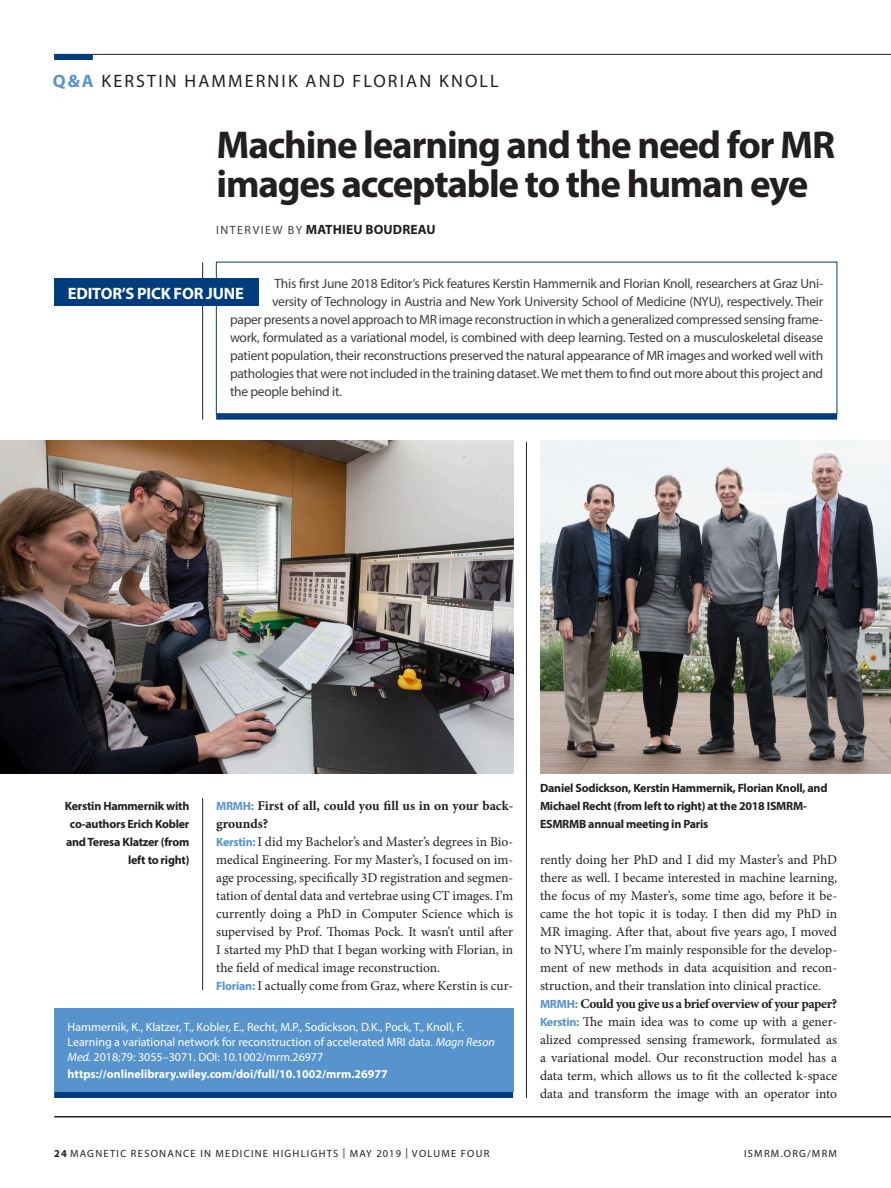
<style>
.page{position:relative;width:891px;height:1188px;background:#fff}
.page>*{position:absolute;margin:0;border:0;box-sizing:border-box;transform-origin:0 0}
.q_a____headline{font:700 39px/39px "Myriad Pro";letter-spacing:-.03em;color:#231f20}
.section____title{font:18px "Myriad Pro";letter-spacing:.12em;color:#231f20}
.editors_pick{font:700 16.5px "Myriad Pro";letter-spacing:-.01em;color:#fff}
.body_____no-indent{font:13.5px/18px "Minion Pro";color:#231f20;text-align:justify}
.body____sans{font:13.5px "Myriad Pro";letter-spacing:-.02em;color:#3e3e3f}
.question{font:700 13.5px/18px "Minion Pro";letter-spacing:-.01em;color:#231f20}
.question-2{font:700 13.5px "Minion Pro";letter-spacing:-.03em;color:#231f20}
.body____sans-2{font:700 13.5px "Myriad Pro";letter-spacing:.01em;color:#231f20}
.reference{font:12px/15px "Myriad Pro";color:#fff}
.caption{font:700 12px/18px "Myriad Pro";letter-spacing:-.02em;color:#231f20}
.reference_box___url{font:700 12px "Myriad Pro";color:#fff}
.t1{font:10.5px "Myriad Pro";letter-spacing:.12em;color:#231f20}
.s1{font-weight:700;color:#5794ce}
.s2{font-weight:400;font-size:12px;color:#3e3e3f}
.s3{font-family:"Myriad Pro";font-size:12px;color:#5794ce}
.s4{font-family:"Myriad Pro";font-weight:700;font-size:12px;color:#5794ce}
.s5{font-style:italic}
.s6{font-weight:700}
</style>
<div class="page">
<hr style="left:54px;top:1116px;width:837px;height:2px;background:#231f20">
<hr style="left:54px;top:54px;width:837px;height:1px;background:#231f20">
<div style="left:216px;top:262px;width:621px;height:152px;border:1px solid #013d7d"></div>
<hr style="left:202px;top:798px;width:1px;height:192px;background:#231f20">
<hr style="left:202px;top:262px;width:1px;height:158px;background:#231f20">
<hr style="left:526px;top:442px;width:1px;height:656px;background:#231f20">
<div style="left:216px;top:414px;width:621px;height:6px;background:#013d7d"></div>
<div style="left:54px;top:54px;width:39px;height:6px;background:#013d7d"></div>
<div style="left:54px;top:1008px;width:459px;height:84px;background:#5794ce"></div>
<div style="left:54px;top:1092px;width:459px;height:6px;background:#013d7d"></div>
<div style="left:54px;top:279px;width:205px;height:27px;background:#013d7d"></div>
<img style="left:0;top:440px;width:513px;height:334px">
<img style="left:540px;top:440px;width:351px;height:334px">
<p class="section____title" style="left:53px;top:70px;width:447px"><span class="s1">Q&amp;A</span> KERSTIN HAMMERNIK AND FLORIAN KNOLL</p>
<p class="q_a____headline" style="left:217px;top:124px;width:620px">Machine learning and the need for MR images acceptable to the human eye</p>
<p class="body____sans-2" style="left:216px;top:221px;width:221px"><span class="s2">INTERVIEW BY</span> MATHIEU BOUDREAU</p>
<p class="body____sans" style="left:275px;top:275px;width:550px">This first June 2018 Editor’s Pick features Kerstin Hammernik and Florian Knoll, researchers at Graz Uni-</p>
<p class="body____sans" style="left:272px;top:293px;width:553px">versity of Technology in Austria and New York University School of Medicine (NYU), respectively. Their</p>
<p class="body____sans" style="left:230px;top:311px;width:595px">paper presents a novel approach to MR image reconstruction in which a generalized compressed sensing frame-</p>
<p class="body____sans" style="left:230px;top:329px;width:595px">work, formulated as a variational model, is combined with deep learning. Tested on a musculoskeletal disease</p>
<p class="body____sans" style="left:230px;top:347px;width:595px">patient population, their reconstructions preserved the natural appearance of MR images and worked well with</p>
<p class="body____sans" style="left:230px;top:365px;width:595px">pathologies that were not included in the training dataset. We met them to find out more about this project and</p>
<p class="body____sans" style="left:230px;top:383px;width:113px">the people behind it.</p>
<p class="editors_pick" style="left:68px;top:282px;width:178px">EDITOR’S PICK FOR JUNE</p>
<p class="caption" style="left:65px;top:797px;width:126px;text-align:right">Kerstin Hammernik with co-authors Erich Kobler and Teresa Klatzer (from left to right)</p>
<p class="question" style="left:216px;top:797px;width:299px"><span class="s3">MRMH:</span> First of all, could you fill us in on your back&shy;grounds?</p>
<p class="body_____no-indent" style="left:216px;top:833px;width:299px"><span class="s4">Kerstin:</span> I did my Bachelor’s and Master’s degrees in Bio&shy;medical Engineering. For my Master’s, I focused on im&shy;age processing, specifically 3D registration and segmen&shy;tation of dental data and vertebrae using CT images. I’m currently doing a PhD in Computer Science which is supervised by Prof. Thomas Pock. It wasn’t until after I started my PhD that I began working with Florian, in the field of medical image reconstruction.</p>
<p class="body_____no-indent" style="left:216px;top:977px;width:299px"><span class="s4">Florian:</span> I actually come from Graz, where Kerstin is cur-</p>
<p class="reference" style="left:68px;top:1019px;width:429px">Hammernik, K., Klatzer, T., Kobler, E., Recht, M.P., Sodickson, D.K., Pock, T., Knoll, F.<br>Learning a variational network for reconstruction of accelerated MRI data. <span class="s5">Magn Reson<br>Med.</span> 2018;79: 3055–3071. DOI: 10.1002/mrm.26977</p>
<p class="reference_box___url" style="left:68px;top:1067px;width:322px">https://onlinelibrary.wiley.com/doi/full/10.1002/mrm.26977</p>
<p class="caption" style="left:540px;top:779px;width:289px">Daniel Sodickson, Kerstin Hammernik, Florian Knoll, and<br>Michael Recht (from left to right) at the 2018 ISMRM-<br>ESMRMB annual meeting in Paris</p>
<p class="body_____no-indent" style="left:540px;top:851px;width:299px">rently doing her PhD and I did my Master’s and PhD there as well. I became interested in machine learning, the focus of my Master’s, some time ago, before it be&shy;came the hot topic it is today. I then did my PhD in MR imaging. After that, about five years ago, I moved to NYU, where I’m mainly responsible for the develop&shy;ment of new methods in data acquisition and recon&shy;struction, and their translation into clinical practice.</p>
<p class="question-2" style="left:540px;top:994px;width:299px"><span class="s3">MRMH:</span> Could you give us a brief overview of your paper?</p>
<p class="body_____no-indent" style="left:540px;top:1013px;width:299px"><span class="s4">Kerstin:</span> The main idea was to come up with a gener&shy;alized compressed sensing framework, formulated as a variational model. Our reconstruction model has a data term, which allows us to fit the collected k-space data and transform the image with an operator into</p>
<p class="t1" style="left:54px;top:1147px;width:437px"><span class="s6">24</span> MAGNETIC RESONANCE IN MEDICINE HIGHLIGHTS | MAY 2019 | VOLUME FOUR</p>
<p class="t1" style="left:744px;top:1147px;width:94px">ISMRM.ORG/MRM</p>
</div>
